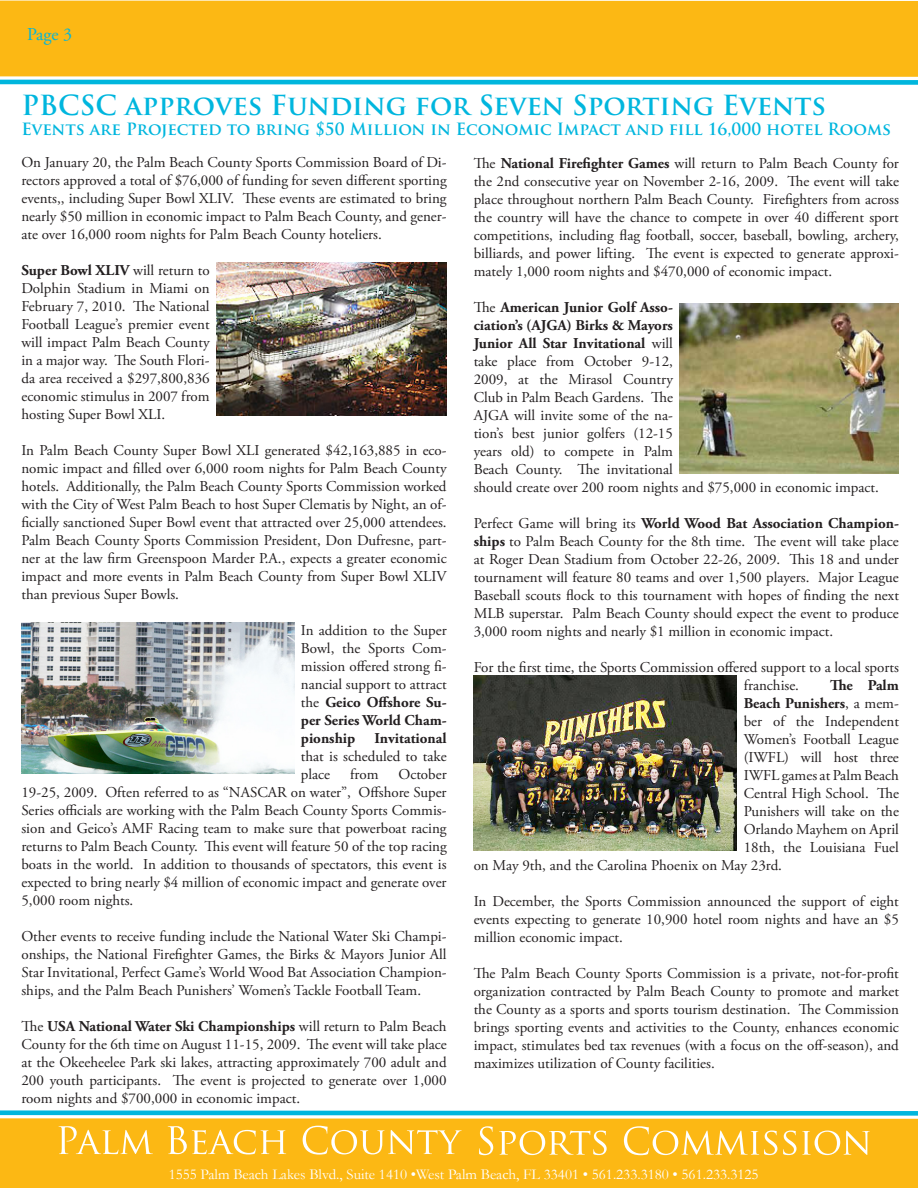
<style>
.page{position:relative;width:918px;height:1188px;background:#fff}
.page>*{position:absolute;margin:0;border:0;box-sizing:border-box;transform-origin:0 0}
.t1{font:700 27px "Trajan Pro";color:#00b6de}
.t2{font:18px "Adobe Garamond Pro";color:#03b5d9}
.t3{font:700 16.5px "Trajan Pro";color:#00b6de}
.t4{font:15px/18px "Adobe Garamond Pro";color:#231f20;text-align:justify}
.t5{font:15px "Garamond";color:#fff}
.t6{font:700 15px "Adobe Garamond Pro";color:#231f20}
.s1{font-weight:700}
.s2{font-weight:400}
</style>
<div class="page">
<svg style="left:0;top:0;width:918px;height:85px;background:#eebb2b"></svg>
<svg style="left:0;top:1110px;width:918px;height:78px;background:#e7bc35"></svg>
<svg style="left:59px;top:1126px;width:94px;height:28px;background:#fcc746"></svg>
<svg style="left:168px;top:1126px;width:118px;height:28px;background:#fcc747"></svg>
<svg style="left:303px;top:1126px;width:159px;height:29px;background:#fcc43e"></svg>
<svg style="left:479px;top:1126px;width:14px;height:29px"></svg>
<svg style="left:499px;top:1131px;width:108px;height:24px"></svg>
<svg style="left:624px;top:1126px;width:153px;height:29px;background:#fcc643"></svg>
<svg style="left:783px;top:1131px;width:87px;height:24px;background:#fcc94d"></svg>
<img style="left:680px;top:303px;width:219px;height:171px">
<img style="left:216px;top:262px;width:231px;height:154px">
<img style="left:21px;top:622px;width:273px;height:152px">
<img style="left:474px;top:675px;width:263px;height:176px">
<p class="t2" style="left:27px;top:24px;width:47px">Page 3</p>
<p class="t1" style="left:21px;top:88px;width:806px">PBCSC approves Funding for Seven Sporting Events</p>
<p class="t3" style="left:21px;top:118px;width:871px">Events are Projected to bring $50 Million in Economic Impact and fill 16,000 hotel Rooms</p>
<p class="t4" style="left:21px;top:154px;width:427px">On January 20, the Palm Beach County Sports Commission Board of Di&shy;rectors approved a total of $76,000 of funding for seven different sporting events,, including Super Bowl XLIV. These events are estimated to bring nearly $50 million in economic impact to Palm Beach County, and gener&shy;ate over 16,000 room nights for Palm Beach County hoteliers.</p>
<p class="t4" style="left:21px;top:262px;width:190px"><span class="s1">Super Bowl XLIV</span> will return to Dolphin Stadium in Miami on February 7, 2010. The National Football League’s premier event will impact Palm Beach County in a major way. The South Flori&shy;da area received a $297,800,836 economic stimulus in 2007 from hosting Super Bowl XLI.</p>
<p class="t4" style="left:21px;top:442px;width:427px">In Palm Beach County Super Bowl XLI generated $42,163,885 in eco&shy;nomic impact and filled over 6,000 room nights for Palm Beach County hotels. Additionally, the Palm Beach County Sports Commission worked with the City of West Palm Beach to host Super Clematis by Night, an of&shy;ficially sanctioned Super Bowl event that attracted over 25,000 attendees.<br>Palm Beach County Sports Commission President, Don Dufresne, part&shy;ner at the law firm Greenspoon Marder P.A., expects a greater economic impact and more events in Palm Beach County from Super Bowl XLIV than previous Super Bowls.</p>
<p class="t4" style="left:301px;top:622px;width:147px">In addition to the Super Bowl, the Sports Com&shy;mission offered strong fi&shy;nancial support to attract the <span class="s1">Geico Offshore Su&shy;per Series World Cham&shy;pionship</span></p>
<p class="t4" style="left:301px;top:730px;width:147px;text-indent:74px"><span class="s1">Invitational </span>that is scheduled to take place</p>
<p class="t4" style="left:21px;top:766px;width:427px;text-indent:377px">October 19-25, 2009. Often referred to as “NASCAR on water”, Offshore Super Series officials are working with the Palm Beach County Sports Commis&shy;sion and Geico’s AMF Racing team to make sure that powerboat racing returns to Palm Beach County. This event will feature 50 of the top racing boats in the world. In addition to thousands of spectators, this event is expected to bring nearly $4 million of economic impact and generate over 5,000 room nights.</p>
<p class="t4" style="left:21px;top:928px;width:427px">Other events to receive funding include the National Water Ski Champi&shy;onships, the National Firefighter Games, the Birks &amp; Mayors Junior All Star Invitational, Perfect Game’s World Wood Bat Association Champion&shy;ships, and the Palm Beach Punishers’ Women’s Tackle Football Team.</p>
<p class="t4" style="left:21px;top:1018px;width:427px">The <span class="s1">USA National Water Ski Championships</span> will return to Palm Beach County for the 6th time on August 11-15, 2009. The event will take place at the Okeeheelee Park ski lakes, attracting approximately 700 adult and 200 youth participants. The event is projected to generate over 1,000 room nights and $700,000 in economic impact.</p>
<p class="t4" style="left:350px;top:766px;width:30px">from</p>
<p class="t4" style="left:474px;top:155px;width:427px">The <span class="s1">National Firefighter Games</span> will return to Palm Beach County for the 2nd consecutive year on November 2-16, 2009. The event will take place throughout northern Palm Beach County. Firefighters from across the country will have the chance to compete in over 40 different sport competitions, including flag football, soccer, baseball, bowling, archery, billiards, and power lifting. The event is expected to generate approxi&shy;mately 1,000 room nights and $470,000 of economic impact.</p>
<p class="t4" style="left:474px;top:299px;width:407px;text-align:left">The <span class="s1">American Junior Golf Asso-<br>ciation’s (AJGA) Birks &amp; Mayors<br>Junior All Star Invitational</span> will<br>take place from October 9-12,<br>2009, at the Mirasol Country<br>Club in Palm Beach Gardens. The<br>AJGA will invite some of the na-<br>tion’s best junior golfers (12-15<br>years old) to compete in Palm<br>Beach County. The invitational<br>should create over 200 room nights and $75,000 in economic impact.</p>
<p class="t4" style="left:474px;top:515px;width:427px">Perfect Game will bring its <span class="s1">World Wood Bat Association Champion&shy;ships</span> to Palm Beach County for the 8th time. The event will take place at Roger Dean Stadium from October 22-26, 2009. This 18 and under tournament will feature 80 teams and over 1,500 players. Major League Baseball scouts flock to this tournament with hopes of finding the next MLB superstar. Palm Beach County should expect the event to produce 3,000 room nights and nearly $1 million in economic impact.</p>
<p class="t4" style="left:744px;top:659px;width:157px;text-indent:-270px">For the first time, the Sports Commission offered support to a local sports franchise.</p>
<p class="t6" style="left:830px;top:677px;width:70px">The Palm</p>
<p class="t6" style="left:744px;top:695px;width:157px">Beach Punishers<span class="s2">, a mem-</span></p>
<p class="t4" style="left:744px;top:713px;width:157px">ber of the Independent</p>
<p class="t4" style="left:744px;top:731px;width:157px">Women’s Football League</p>
<p class="t4" style="left:744px;top:749px;width:157px">(IWFL) will host three</p>
<p class="t4" style="left:744px;top:767px;width:157px">IWFL games at Palm Beach</p>
<p class="t4" style="left:744px;top:785px;width:157px">Central High School. The</p>
<p class="t4" style="left:744px;top:803px;width:157px">Punishers will take on the</p>
<p class="t4" style="left:744px;top:821px;width:157px">Orlando Mayhem on April</p>
<p class="t4" style="left:744px;top:839px;width:157px">18th, the Louisiana Fuel</p>
<p class="t4" style="left:474px;top:857px;width:310px">on May 9th, and the Carolina Phoenix on May 23rd.</p>
<p class="t4" style="left:474px;top:893px;width:427px">In December, the Sports Commission announced the support of eight events expecting to generate 10,900 hotel room nights and have an $5 million economic impact.</p>
<p class="t4" style="left:474px;top:965px;width:427px">The Palm Beach County Sports Commission is a private, not-for-profit organization contracted by Palm Beach County to promote and market the County as a sports and sports tourism destination. The Commission brings sporting events and activities to the County, enhances economic impact, stimulates bed tax revenues (with a focus on the off-season), and maximizes utilization of County facilities.</p>
<p class="t5" style="left:169px;top:1164px;width:591px">1555 Palm Beach Lakes Blvd., Suite 1410 •West Palm Beach, FL 33401 • 561.233.3180 • 561.233.3125</p>
</div>
